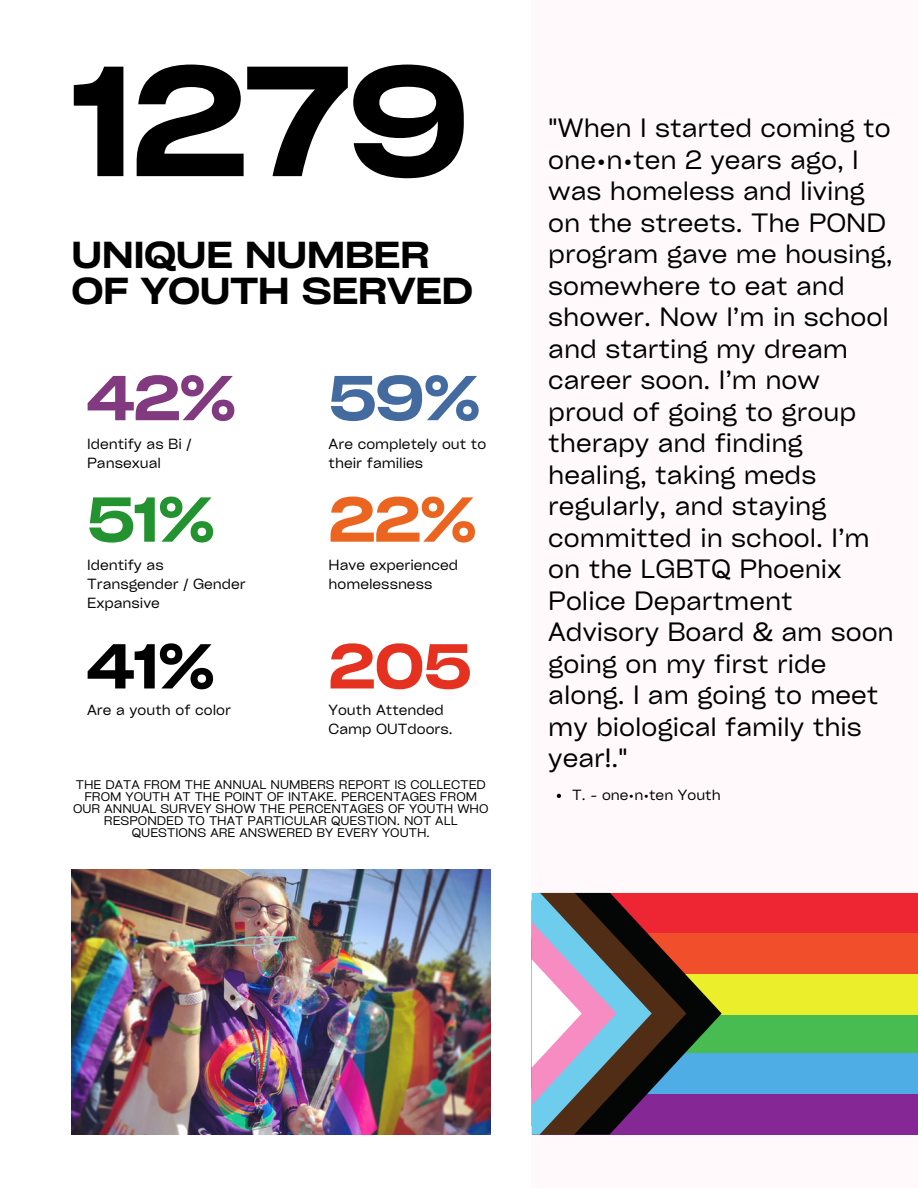
<style>
.page{position:relative;width:918px;height:1188px;background:#fff}
.page>*{position:absolute;margin:0;border:0;box-sizing:border-box;transform-origin:0 0}
.t1{font:600 expanded 150px "Cy Grotesk";color:#000001}
.t2{font:600 expanded 60.6px "Cy Grotesk";color:#813980}
.t3{font:600 expanded 60.6px "Cy Grotesk";color:#239330}
.t4{font:600 expanded 60.6px "Cy Grotesk";color:#000001}
.t5{font:600 expanded 60.6px "Cy Grotesk";color:#446ba0}
.t6{font:600 expanded 60.6px "Cy Grotesk";color:#eb6420}
.t7{font:600 expanded 60.6px "Cy Grotesk";color:#e53220}
.t8{font:600 expanded 36px/36px "Cy Grotesk";letter-spacing:-.015em;color:#000001}
.t9{font:25.35px/31.5px "Cy Grotesk Key";color:#000001}
.t10{font:14.1px/19px "Cy Grotesk Key";color:#000001}
.t11{font:12px/12px "Cy Grotesk Key";color:#000;text-align:center}
</style>
<div class="page">
<div style="left:532px;top:0;width:386px;height:1188px;background:#fff9fc"></div>
<img style="left:72px;top:869px;width:418px;height:266px">
<div style="left:532px;top:893px;width:386px;height:41px;background:#ee2634"></div>
<div style="left:532px;top:934px;width:386px;height:40px;background:#f14f2b"></div>
<div style="left:532px;top:974px;width:386px;height:41px;background:#ebee2a"></div>
<div style="left:532px;top:1015px;width:386px;height:38px;background:#48bc50"></div>
<div style="left:532px;top:1053px;width:386px;height:41px;background:#4eade5"></div>
<div style="left:532px;top:1094px;width:386px;height:41px;background:#862796"></div>
<svg style="left:686px;top:933px;width:36px;height:119px"></svg>
<svg style="left:532px;top:893px;width:154px;height:242px"></svg>
<svg style="left:557px;top:794px;width:4px;height:4px"></svg>
<h1 class="t1" style="left:72px;top:14px;width:400px">1279</h1>
<h3 class="t8" style="left:72px;top:236px;width:403px">UNIQUE NUMBER<br>OF YOUTH SERVED</h3>
<h2 class="t2" style="left:87px;top:355px;width:150px">42%</h2>
<p class="t10" style="left:87px;top:433px;width:106px">Identify as Bi /<br>Pansexual</p>
<h2 class="t3" style="left:87px;top:476px;width:129px">51%</h2>
<p class="t10" style="left:87px;top:555px;width:160px">Identify as<br>Transgender / Gender<br>Expansive</p>
<h2 class="t4" style="left:87px;top:623px;width:129px">41%</h2>
<p class="t10" style="left:87px;top:700px;width:145px">Are a youth of color</p>
<h2 class="t5" style="left:329px;top:355px;width:153px">59%</h2>
<p class="t10" style="left:329px;top:433px;width:159px">Are completely out to their families</p>
<h2 class="t6" style="left:329px;top:476px;width:150px">22%</h2>
<p class="t10" style="left:329px;top:555px;width:131px">Have experienced homelessness</p>
<h2 class="t7" style="left:329px;top:623px;width:144px">205</h2>
<p class="t10" style="left:329px;top:700px;width:125px">Youth Attended<br>Camp OUTdoors.</p>
<p class="t11" style="left:73px;top:778px;width:417px">THE DATA FROM THE ANNUAL NUMBERS REPORT IS COLLECTED FROM YOUTH AT THE POINT OF INTAKE. PERCENTAGES FROM OUR ANNUAL SURVEY SHOW THE PERCENTAGES OF YOUTH WHO RESPONDED TO THAT PARTICULAR QUESTION. NOT ALL QUESTIONS ARE ANSWERED BY EVERY YOUTH.</p>
<p class="t9" style="left:548px;top:111px;width:347px">"When I started coming to one•n•ten 2 years ago, I was homeless and living on the streets. The POND program gave me housing, somewhere to eat and shower. Now I’m in school and starting my dream career soon. I’m now proud of going to group therapy and finding healing, taking meds regularly, and staying committed in school. I’m on the LGBTQ Phoenix<br>Police Department<br>Advisory Board &amp; am soon going on my first ride along. I am going to meet my biological family this year!."</p>
<p class="t10" style="left:572px;top:785px;width:150px">T. - one•n•ten Youth</p>
</div>
